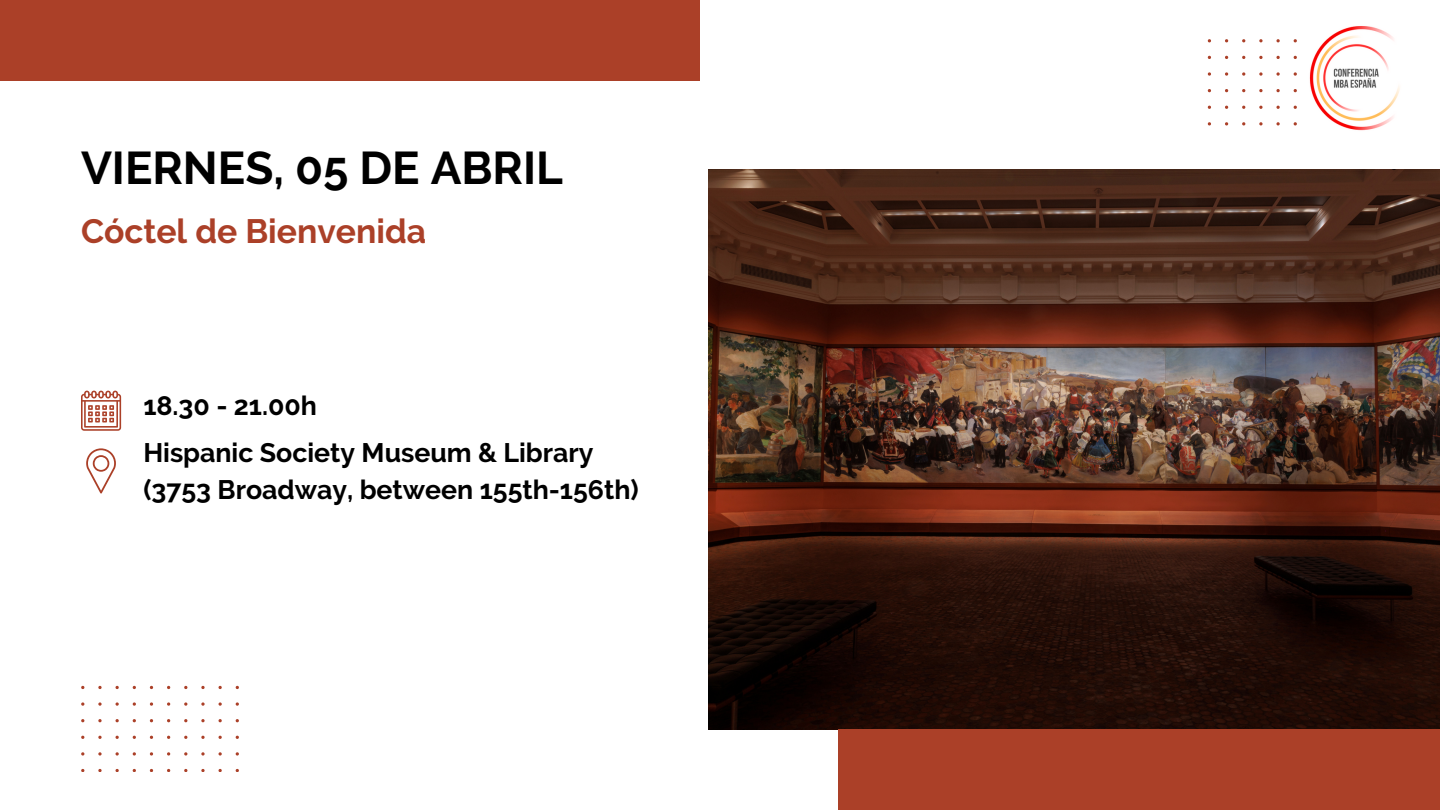
<style>
.page{position:relative;width:1440px;height:810px;background:#fff}
.page>*{position:absolute;margin:0;border:0;box-sizing:border-box;transform-origin:0 0}
.t1{font:700 45.8px "Raleway";color:#000}
.t2{font:700 33.7px "Raleway";color:#ab4028}
.t3{font:700 26.7px/36.8px "Raleway";color:#000}
</style>
<div class="page">
<svg style="left:81px;top:686px;width:158px;height:86px"></svg>
<svg style="left:1208px;top:39px;width:89px;height:86px"></svg>
<div style="left:0;top:0;width:700px;height:81px;background:#ab4028"></div>
<img style="left:709px;top:169px;width:731px;height:560px">
<svg style="left:86px;top:448px;width:30px;height:45px"></svg>
<svg style="left:81px;top:391px;width:40px;height:40px"></svg>
<div style="left:838px;top:729px;width:602px;height:81px;background:#ab4028"></div>
<img style="left:1309px;top:26px;width:91px;height:105px">
<p class="t1" style="left:81px;top:141px;width:483px">VIERNES, 05 DE ABRIL</p>
<h1 class="t2" style="left:81px;top:211px;width:347px">Cóctel de Bienvenida</h1>
<p class="t3" style="left:143px;top:387px;width:175px">18.30 - 21.00h</p>
<h2 class="t3" style="left:143px;top:434px;width:497px">Hispanic Society Museum &amp; Library (3753 Broadway, between 155th-156th)</h2>
</div>
